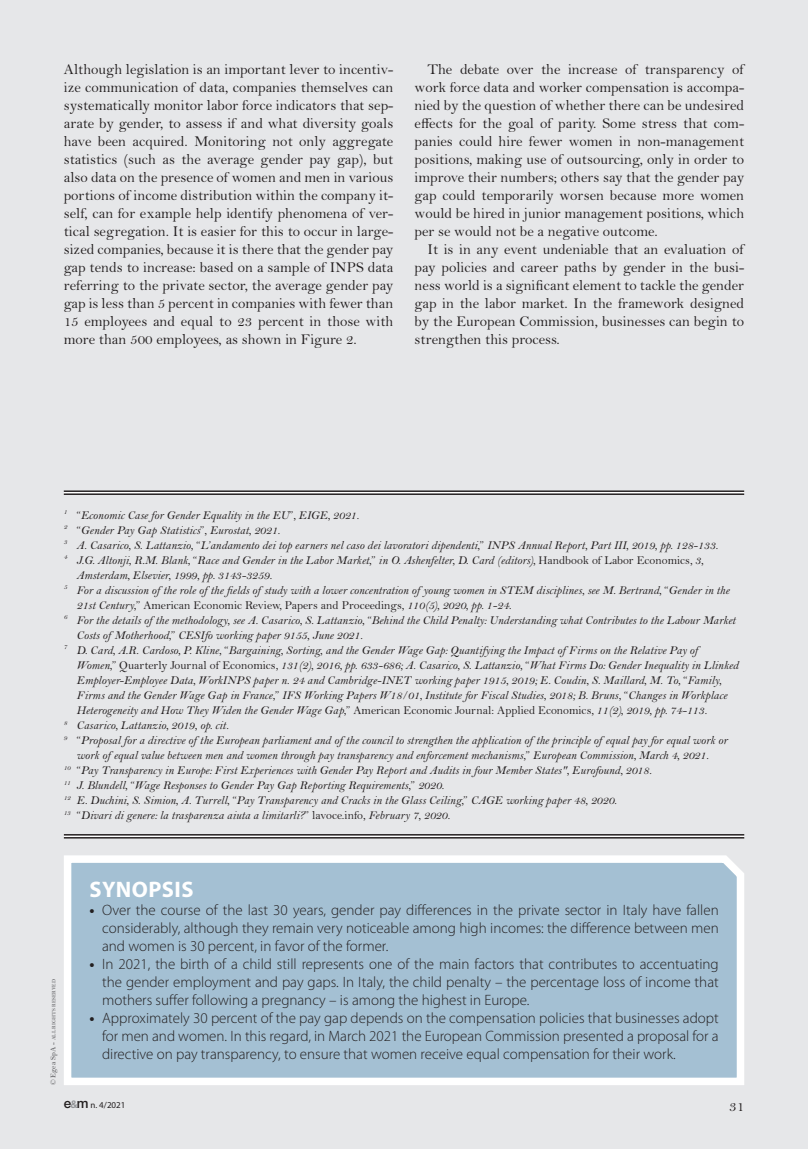
<style>
.page{position:relative;width:808px;height:1149px;background:#fff}
.page>*{position:absolute;margin:0;border:0;box-sizing:border-box;transform-origin:0 0}
.t1{font:700 22.5px "Myriad Pro";letter-spacing:.02em;color:#fff}
.t2{font:15px/18px "Bell MT Std";color:#231f20;text-align:justify}
.t3{font:300 15px/18px "Myriad Pro";color:#231f20;text-align:justify}
.t4{font:italic 12px "Bell MT Std";color:#231f20}
.t5{font:12px "Bell MT Std";color:#231f20}
.t6{font:9px "Myriad Pro";color:#231f20}
.t7{font:600 5.25px "Bell MT Std";color:#636366}
.s1{font-style:normal}
.s2{font-style:italic}
.s3{font-weight:400;font-size:7.5px}
.s4{font-size:7.5px}
.s5{font-weight:700}
.s6{font-family:"Helvetica Neue";font-weight:500;font-size:13.5px}
.s7{font-family:"Helvetica Neue";font-weight:700;font-size:10.5px;color:#939598}
</style>
<div class="page">
<div style="left:0;top:0;width:808px;height:1148px;background:#e6e7e9"></div>
<svg style="left:64px;top:855px;width:680px;height:230px;background:#abc5d6"></svg>
<div style="left:64px;top:490px;width:680px;height:5px;background:#fff"></div>
<hr style="left:64px;top:490px;width:680px;height:2px;background:#231f20">
<hr style="left:64px;top:493px;width:680px;height:2px;background:#231f20">
<div style="left:64px;top:833px;width:680px;height:5px;background:#817e7f"></div>
<hr style="left:64px;top:833px;width:680px;height:2px;background:#231f20">
<hr style="left:64px;top:836px;width:680px;height:2px;background:#231f20">
<p class="t2" style="left:64px;top:60px;width:331px">Although legislation is an important lever to incentiv&shy;ize communication of data, companies themselves can systematically monitor labor force indicators that sep&shy;arate by gender, to assess if and what diversity goals have been acquired. Monitoring not only aggregate statistics (such as the average gender pay gap), but also data on the presence of women and men in various portions of income distribution within the company it&shy;self, can for example help identify phenomena of ver&shy;tical segregation. It is easier for this to occur in large&shy;sized companies, because it is there that the gender pay gap tends to increase: based on a sample of INPS data referring to the private sector, the average gender pay gap is less than 5 percent in companies with fewer than 15 employees and equal to 23 percent in those with more than 500 employees, as shown in Figure 2.</p>
<p class="t2" style="left:415px;top:60px;width:331px;text-indent:13px">The debate over the increase of transparency of work force data and worker compensation is accompa&shy;nied by the question of whether there can be undesired effects for the goal of parity. Some stress that com&shy;panies could hire fewer women in non-management positions, making use of outsourcing, only in order to improve their numbers; others say that the gender pay gap could temporarily worsen because more women would be hired in junior management positions, which per se would not be a negative outcome.</p>
<p class="t2" style="left:415px;top:240px;width:331px;text-indent:13px">It is in any event undeniable that an evaluation of pay policies and career paths by gender in the busi&shy;ness world is a significant element to tackle the gender gap in the labor market. In the framework designed by the European Commission, businesses can begin to strengthen this process.</p>
<p class="t4" style="left:64px;top:508px;width:297px"><sup>1</sup> <span class="s1">“</span>Economic Case for Gender Equality in the EU<span class="s1">”</span>, EIGE, 2021.</p>
<p class="t4" style="left:64px;top:523px;width:218px"><sup>2</sup> <span class="s1">“</span>Gender Pay Gap Statistics<span class="s1">”</span>, Eurostat, 2021.</p>
<p class="t4" style="left:64px;top:538px;width:656px"><sup>3</sup> A. Casarico, S. Lattanzio, <span class="s1">“</span>L’andamento dei top earners nel caso dei lavoratori dipendenti,<span class="s1">”</span> INPS Annual Report, Part III, 2019, pp. 128-133.</p>
<p class="t4" style="left:64px;top:553px;width:641px"><sup>4</sup> J.G. Altonji, R.M. Blank, <span class="s1">“</span>Race and Gender in the Labor Market,<span class="s1">”</span> in O. Ashenfelter, D. Card (editors), <span class="s1">Handbook of Labor Economics</span>, 3,</p>
<p class="t4" style="left:77px;top:568px;width:197px">Amsterdam, Elsevier, 1999, pp. 3143-3259.</p>
<p class="t4" style="left:64px;top:583px;width:667px"><sup>5</sup> For a discussion of the role of the fields of study with a lower concentration of young women in STEM disciplines, see M. Bertrand, <span class="s1">“</span>Gender in the</p>
<p class="t5" style="left:77px;top:598px;width:436px"><span class="s2">21st Century,</span>” American Economic Review, Papers and Proceedings<span class="s2">, 110(5), 2020, pp. 1-24.</span></p>
<p class="t4" style="left:64px;top:613px;width:673px"><sup>6</sup> For the details of the methodology, see A. Casarico, S. Lattanzio, <span class="s1">“</span>Behind the Child Penalty: Understanding what Contributes to the Labour Market</p>
<p class="t4" style="left:77px;top:628px;width:288px">Costs of Motherhood,<span class="s1">”</span> CESIfo working paper 9155, June 2021.</p>
<p class="t4" style="left:64px;top:643px;width:636px"><sup>7</sup> D. Card, A.R. Cardoso, P. Kline, <span class="s1">“</span>Bargaining, Sorting, and the Gender Wage Gap: Quantifying the Impact of Firms on the Relative Pay of</p>
<p class="t4" style="left:77px;top:658px;width:664px">Women,<span class="s1">” Quarterly Journal of Economics</span>, 131(2), 2016, pp. 633-686; A. Casarico, S. Lattanzio, <span class="s1">“</span>What Firms Do: Gender Inequality in Llinked</p>
<p class="t4" style="left:77px;top:673px;width:646px">Employer-Employee Data, WorkINPS paper n. 24 and Cambridge-INET working paper 1915, 2019; E. Coudin, S. Maillard, M. To, <span class="s1">“</span>Family,</p>
<p class="t4" style="left:77px;top:688px;width:652px">Firms and the Gender Wage Gap in France,<span class="s1">”</span> IFS Working Papers W18/01, Institute for Fiscal Studies, 2018; B. Bruns, <span class="s1">“</span>Changes in Workplace</p>
<p class="t4" style="left:77px;top:703px;width:632px">Heterogeneity and How They Widen the Gender Wage Gap,<span class="s1">” American Economic Journal: Applied Economics</span>, 11(2), 2019, pp. 74-113.</p>
<p class="t4" style="left:64px;top:718px;width:166px"><sup>8</sup> Casarico, Lattanzio, 2019, op. cit.</p>
<p class="t4" style="left:64px;top:733px;width:665px"><sup>9</sup> <span class="s1">“</span>Proposal for a directive of the European parliament and of the council to strengthen the application of the principle of equal pay for equal work or</p>
<p class="t4" style="left:77px;top:748px;width:634px">work of equal value between men and women through pay transparency and enforcement mechanisms,<span class="s1">”</span> European Commission, March 4, 2021.</p>
<p class="t4" style="left:64px;top:763px;width:589px"><sup>10</sup> <span class="s1">“</span>Pay Transparency in Europe: First Experiences with Gender Pay Report and Audits in four Member States", Eurofound, 2018.</p>
<p class="t4" style="left:64px;top:778px;width:382px"><sup>11</sup> J. Blundell, <span class="s1">“</span>Wage Responses to Gender Pay Gap Reporting Requirements,<span class="s1">”</span> 2020.</p>
<p class="t4" style="left:64px;top:793px;width:555px"><sup>12</sup> E. Duchini, S. Simion, A. Turrell, <span class="s1">“</span>Pay Transparency and Cracks in the Glass Ceiling,<span class="s1">”</span> CAGE working paper 48, 2020.</p>
<p class="t4" style="left:64px;top:808px;width:388px"><sup>13</sup> <span class="s1">“</span>Divari di genere: la trasparenza aiuta a limitarli?<span class="s1">” lavoce.info</span>, February 7, 2020.</p>
<p class="t7" style="left:51px;top:1084px;width:107px;rotate:-90deg"><span class="s3">©</span> <span class="s4">Egea SpA -</span> ALL RIGHTS RESERVED</p>
<h1 class="t1" style="left:90px;top:874px;width:105px">SYNOPSIS</h1>
<p class="t3" style="left:102px;top:900px;width:618px;text-indent:-13px"><span class="s5">•</span> Over the course of the last 30 years, gender pay differences in the private sector in Italy have fallen considerably, although they remain very noticeable among high incomes: the difference between men and women is 30 percent, in favor of the former.</p>
<p class="t3" style="left:102px;top:954px;width:618px;text-indent:-13px"><span class="s5">•</span> In 2021, the birth of a child still represents one of the main factors that contributes to accentuating the gender employment and pay gaps. In Italy, the child penalty – the percentage loss of income that mothers suffer following a pregnancy – is among the highest in Europe.</p>
<p class="t3" style="left:102px;top:1008px;width:618px;text-indent:-13px"><span class="s5">•</span> Approximately 30 percent of the pay gap depends on the compensation policies that businesses adopt for men and women. In this regard, in March 2021 the European Commission presented a proposal for a directive on pay transparency, to ensure that women receive equal compensation for their work.</p>
<p class="t6" style="left:64px;top:1099px;width:63px"><span class="s6">e</span><span class="s7">&amp;</span><span class="s6">m</span> n. 4/2021</p>
<p class="t2" style="left:729px;top:1097px;width:16px">31</p>
</div>
